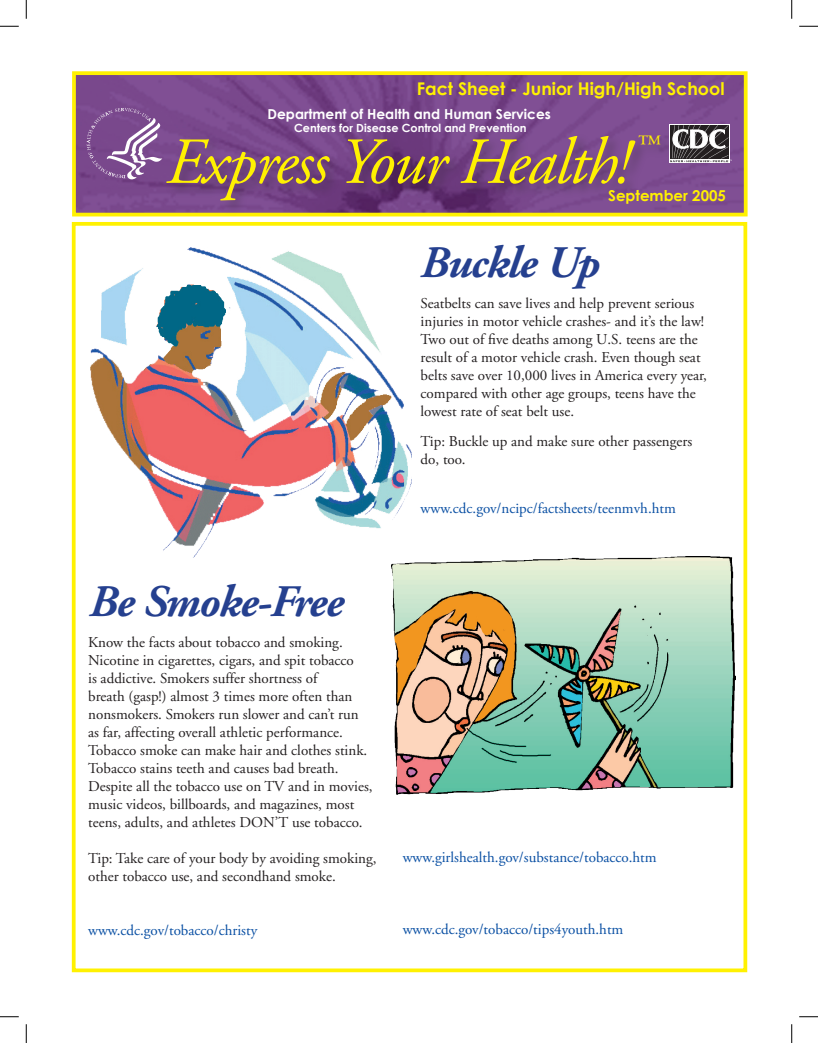
<style>
.page{position:relative;width:818px;height:1043px;background:#fff}
.page>*{position:absolute;margin:0;border:0;box-sizing:border-box;transform-origin:0 0}
.t1{font:italic 65.62px "Adobe Garamond";letter-spacing:-.025em;color:#fff101}
.t2{font:italic 700 45px "Adobe Garamond";letter-spacing:-.025em;color:#25408f}
.t3{font:21.88px "Adobe Garamond";color:#fff101}
.t4{font:700 17.5px "Century Gothic";color:#fff101}
.t5{font:15px/18px "Adobe Garamond";color:#231f20}
.t6{font:15px/18px "Adobe Garamond Pro";color:#231f20}
.t7{font:15px "Adobe Garamond";color:#094fa3}
.t8{font:15px "Adobe Garamond Pro";color:#094fa3}
.t9{font:700 15px "Century Gothic";color:#fff101}
.t10{font:700 13.75px "Century Gothic";color:#fff}
.t11{font:700 11.25px "Century Gothic";color:#fff}
</style>
<div class="page">
<div style="left:72px;top:222px;width:675px;height:750px;border:4px solid #fff101"></div>
<img style="left:90px;top:247px;width:321px;height:311px">
<img style="left:77px;top:76px;width:665px;height:135px">
<div style="left:72px;top:71px;width:675px;height:145px;border:4px solid #fff101"></div>
<svg style="left:669px;top:124px;width:60px;height:39px"></svg>
<svg style="left:670px;top:125px;width:61px;height:37px"></svg>
<svg style="left:87px;top:108px;width:75px;height:71px;background:#8e659e"></svg>
<div style="left:164px;top:132px;width:511px;height:85px;background:#231f20;opacity:.35"></div>
<img style="left:391px;top:557px;width:344px;height:237px">
<svg style="left:0;top:25px;width:19px;height:2px"></svg>
<svg style="left:799px;top:25px;width:19px;height:2px"></svg>
<svg style="left:0;top:1016px;width:19px;height:1px"></svg>
<svg style="left:799px;top:1016px;width:19px;height:1px"></svg>
<svg style="left:25px;top:0;width:2px;height:19px"></svg>
<svg style="left:25px;top:1024px;width:2px;height:18px"></svg>
<svg style="left:791px;top:0;width:1px;height:19px"></svg>
<svg style="left:791px;top:1024px;width:1px;height:18px"></svg>
<p class="t4" style="left:416px;top:76px;width:309px">Fact Sheet - Junior High/High School</p>
<p class="t10" style="left:267px;top:103px;width:285px">Department of Health and Human Services</p>
<p class="t11" style="left:294px;top:119px;width:234px">Centers for Disease Control and Prevention</p>
<h1 class="t1" style="left:166px;top:127px;width:465px">Express Your Health!</h1>
<h3 class="t3" style="left:637px;top:132px;width:26px">™</h3>
<p class="t9" style="left:608px;top:184px;width:119px">September 2005</p>
<h2 class="t2" style="left:420px;top:238px;width:181px">Buckle Up</h2>
<h2 class="t2" style="left:89px;top:577px;width:256px">Be Smoke-Free</h2>
<p class="t5" style="left:88px;top:633px;width:286px">Know the facts about tobacco and smoking.<br>Nicotine in cigarettes, cigars, and spit tobacco<br>is addictive. Smokers suffer shortness of<br>breath (gasp!) almost 3 times more often than nonsmokers. Smokers run slower and can’t run as far, affecting overall athletic performance.<br>Tobacco smoke can make hair and clothes stink.<br>Tobacco stains teeth and causes bad breath.<br>Despite all the tobacco use on TV and in movies, music videos, billboards, and magazines, most teens, adults, and athletes DON’T use tobacco.</p>
<p class="t5" style="left:88px;top:849px;width:290px">Tip: Take care of your body by avoiding smoking, other tobacco use, and secondhand smoke.</p>
<p class="t7" style="left:88px;top:922px;width:171px">www.cdc.gov/tobacco/christy</p>
<p class="t6" style="left:420px;top:294px;width:288px">Seatbelts can save lives and help prevent serious injuries in motor vehicle crashes- and it’s the law!<br>Two out of five deaths among U.S. teens are the result of a motor vehicle crash. Even though seat belts save over 10,000 lives in America every year, compared with other age groups, teens have the lowest rate of seat belt use.</p>
<p class="t6" style="left:420px;top:433px;width:273px">Tip: Buckle up and make sure other passengers do, too.</p>
<p class="t8" style="left:420px;top:499px;width:257px">www.cdc.gov/ncipc/factsheets/teenmvh.htm</p>
<p class="t7" style="left:402px;top:849px;width:255px">www.girlshealth.gov/substance/tobacco.htm</p>
<p class="t7" style="left:402px;top:921px;width:222px">www.cdc.gov/tobacco/tips4youth.htm</p>
</div>
